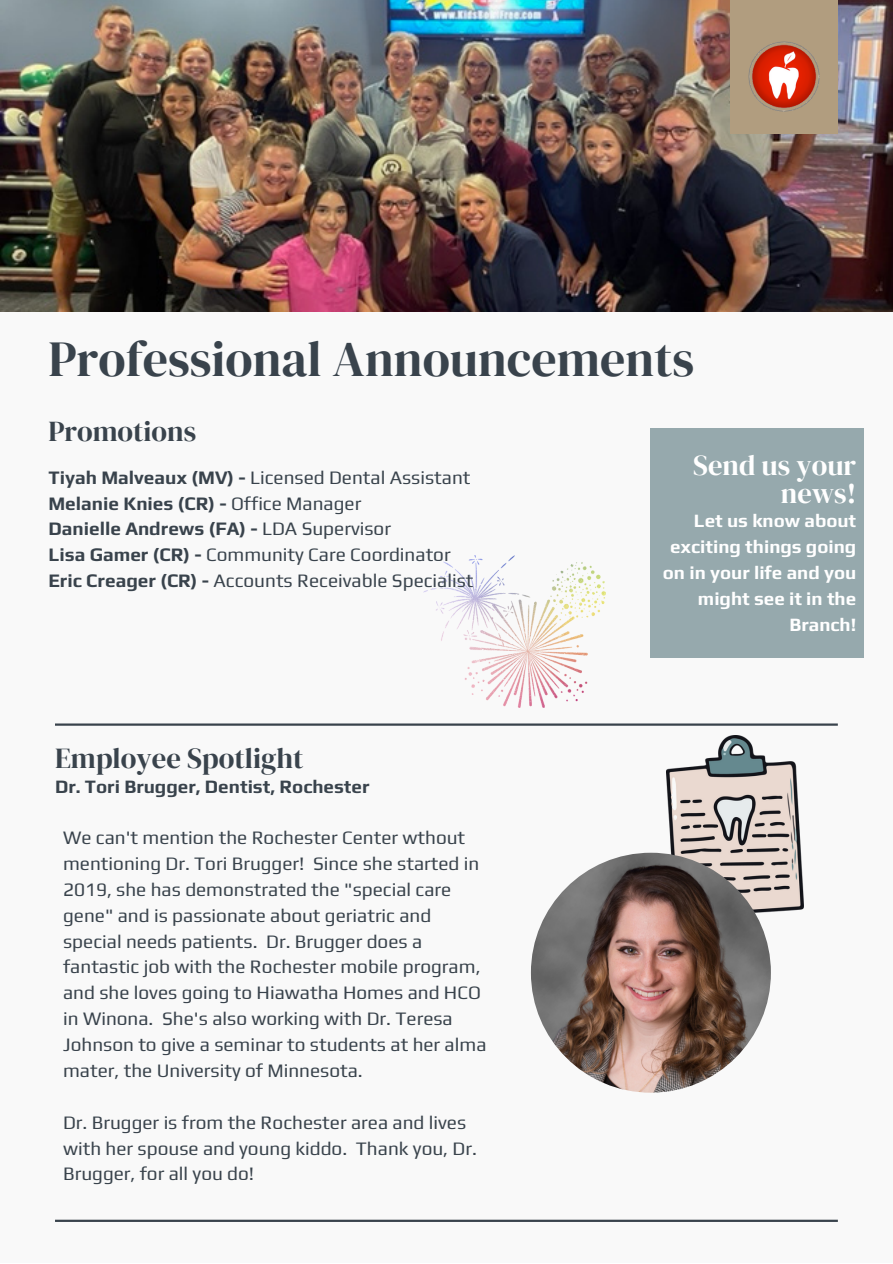
<style>
.page{position:relative;width:893px;height:1264px;background:#fff}
.page>*{position:absolute;margin:0;border:0;box-sizing:border-box;transform-origin:0 0}
.t1{font:49.8px "DM Serif Display";color:#39434c}
.t2{font:28.65px "DM Serif Display";color:#39434c}
.t3{font:28.5px/28px "DM Serif Display";color:#fff;text-align:right}
.t4{font:18.9px/25.8px "Play";color:#39434c}
.t5{font:700 18.75px/25.8px "Play";color:#fff;text-align:right}
.t6{font:700 18.75px "Play";color:#39434c}
.s1{font-weight:700}
</style>
<div class="page">
<div style="left:0;top:0;width:892px;height:1262px;background:#f9f9f9"></div>
<img style="left:0;top:0;width:892px;height:312px">
<div style="left:730px;top:0;width:108px;height:134px;background:#b19d7f"></div>
<hr style="left:55px;top:723px;width:782px;height:2px;background:#39434c">
<hr style="left:55px;top:1219px;width:782px;height:2px;background:#39434c">
<img style="left:748px;top:41px;width:71px;height:71px">
<div style="left:650px;top:428px;width:213px;height:229px;background:#96a9ad"></div>
<img style="left:423px;top:555px;width:183px;height:152px">
<img style="left:666px;top:735px;width:137px;height:182px">
<img style="left:531px;top:852px;width:239px;height:240px;border-radius:50%">
<h1 class="t1" style="left:48px;top:325px;width:647px">Professional Announcements</h1>
<h2 class="t2" style="left:48px;top:411px;width:149px">Promotions</h2>
<p class="t4" style="left:48px;top:464px;width:426px"><span class="s1">Tiyah Malveaux (MV) -</span> Licensed Dental Assistant <span class="s1">Melanie Knies (CR) -</span> Office Manager<br><span class="s1">Danielle Andrews (FA) -</span> LDA Supervisor<br><span class="s1">Lisa Gamer (CR) -</span> Community Care Coordinator <span class="s1">Eric Creager (CR) -</span> Accounts Receivable Specialist</p>
<h2 class="t2" style="left:55px;top:738px;width:250px">Employee Spotlight</h2>
<p class="t6" style="left:55px;top:775px;width:316px">Dr. Tori Brugger, Dentist, Rochester</p>
<p class="t4" style="left:63px;top:824px;width:425px">We can't mention the Rochester Center wthout mentioning Dr. Tori Brugger! Since she started in 2019, she has demonstrated the "special care gene" and is passionate about geriatric and special needs patients. Dr. Brugger does a fantastic job with the Rochester mobile program, and she loves going to Hiawatha Homes and HCO in Winona. She's also working with Dr. Teresa Johnson to give a seminar to students at her alma mater, the University of Minnesota.</p>
<p class="t4" style="left:63px;top:1108px;width:415px">Dr. Brugger is from the Rochester area and lives with her spouse and young kiddo. Thank you, Dr.<br>Brugger, for all you do!</p>
<h3 class="t3" style="left:693px;top:451px;width:165px">Send us your news!</h3>
<p class="t5" style="left:662px;top:508px;width:195px">Let us know about exciting things going on in your life and you might see it in the<br>Branch!</p>
</div>
